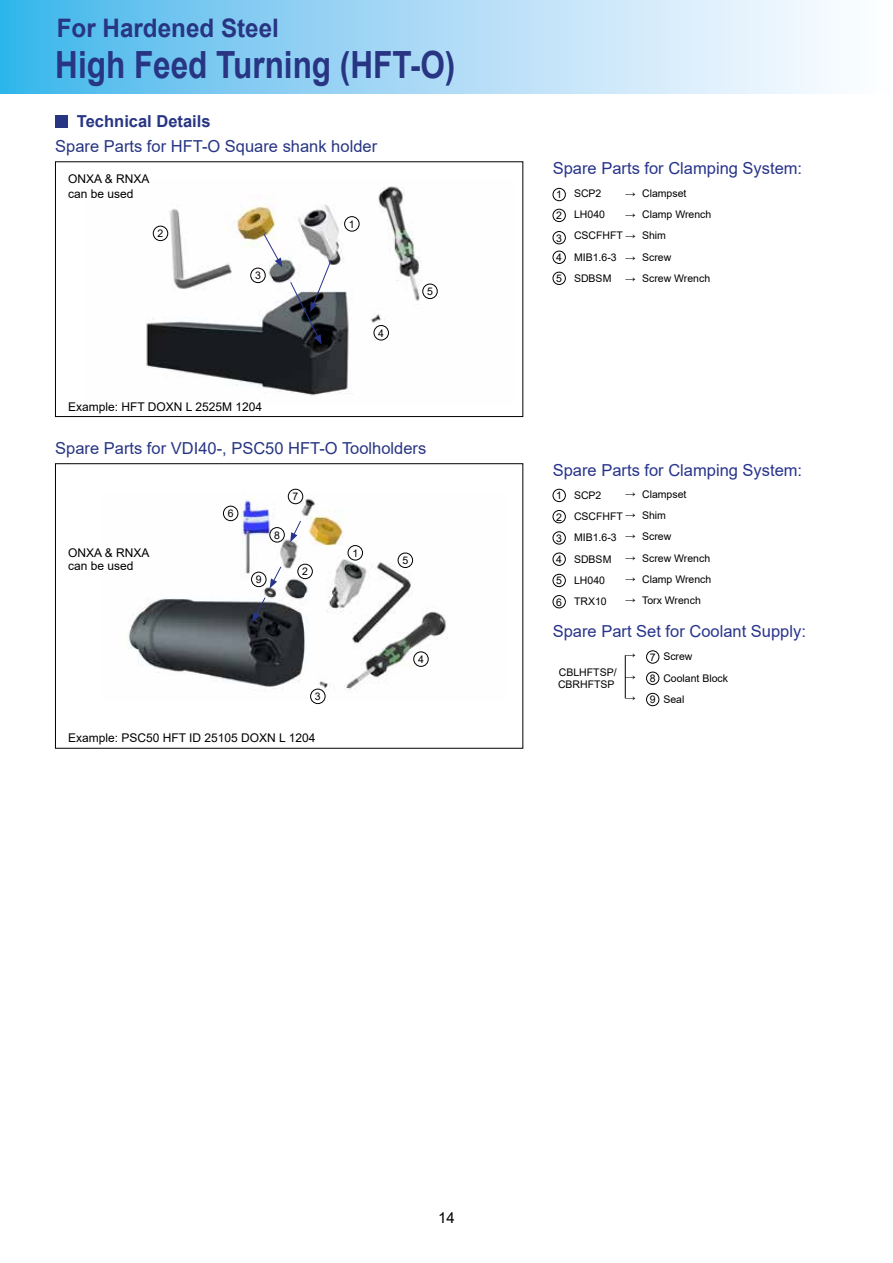
<style>
.page{position:relative;width:893px;height:1263px;background:#fff}
.page>*{position:absolute;margin:0;border:0;box-sizing:border-box;transform-origin:0 0}
.t1{font:700 37.5px "Arial";color:#283583;scale:.84 1}
.t2{font:700 25.5px "Arial";color:#283583;scale:.95 1}
.t3{font:16.5px "Arial";color:#28348b}
.t4{font:16.5px "Arial";color:#283583}
.t5{font:700 16.5px "Arial";color:#283583}
.t6{font:15px "Arial";color:#000}
.t7{font:12px "Arial";color:#000}
.t8{font:10.5px/21.3px "Arial";color:#000}
</style>
<div class="page">
<svg style="left:0;top:0;width:830px;height:94px;background:#a2d8f5"></svg>
<div style="left:55px;top:115px;width:13px;height:13px;background:#283583"></div>
<img style="left:128px;top:493px;width:318px;height:207px">
<img style="left:146px;top:186px;width:292px;height:210px">
<div style="left:55px;top:162px;width:468px;height:255px;border:1px solid #000"></div>
<div style="left:55px;top:463px;width:468px;height:285px;border:1px solid #000"></div>
<div style="left:344px;top:216px;width:15px;height:15px;border:1px solid #000;border-radius:50%"></div>
<div style="left:348px;top:545px;width:15px;height:15px;border:1px solid #000;border-radius:50%"></div>
<div style="left:153px;top:226px;width:15px;height:15px;border:1px solid #000;border-radius:50%"></div>
<div style="left:298px;top:564px;width:15px;height:15px;border:1px solid #000;border-radius:50%"></div>
<div style="left:251px;top:268px;width:14px;height:15px;border:1px solid #000;border-radius:50%"></div>
<div style="left:310px;top:689px;width:15px;height:15px;border:1px solid #000;border-radius:50%"></div>
<div style="left:374px;top:325px;width:15px;height:15px;border:1px solid #000;border-radius:50%"></div>
<div style="left:414px;top:652px;width:14px;height:14px;border:1px solid #000;border-radius:50%"></div>
<div style="left:423px;top:284px;width:14px;height:15px;border:1px solid #000;border-radius:50%"></div>
<div style="left:398px;top:553px;width:15px;height:15px;border:1px solid #000;border-radius:50%"></div>
<div style="left:223px;top:506px;width:15px;height:15px;border:1px solid #000;border-radius:50%"></div>
<div style="left:288px;top:489px;width:15px;height:15px;border:1px solid #000;border-radius:50%"></div>
<div style="left:270px;top:527px;width:14px;height:15px;border:1px solid #000;border-radius:50%"></div>
<div style="left:251px;top:572px;width:15px;height:15px;border:1px solid #000;border-radius:50%"></div>
<svg style="left:290px;top:520px;width:12px;height:22px"></svg>
<svg style="left:270px;top:566px;width:12px;height:22px"></svg>
<svg style="left:252px;top:597px;width:14px;height:25px"></svg>
<div style="left:553px;top:188px;width:13px;height:13px;border:1px solid #000;border-radius:50%"></div>
<div style="left:553px;top:209px;width:13px;height:13px;border:1px solid #000;border-radius:50%"></div>
<div style="left:553px;top:231px;width:13px;height:13px;border:1px solid #000;border-radius:50%"></div>
<div style="left:553px;top:251px;width:13px;height:13px;border:1px solid #000;border-radius:50%"></div>
<div style="left:553px;top:272px;width:13px;height:13px;border:1px solid #000;border-radius:50%"></div>
<div style="left:553px;top:489px;width:13px;height:13px;border:1px solid #000;border-radius:50%"></div>
<div style="left:553px;top:510px;width:13px;height:13px;border:1px solid #000;border-radius:50%"></div>
<div style="left:553px;top:531px;width:13px;height:13px;border:1px solid #000;border-radius:50%"></div>
<div style="left:553px;top:553px;width:13px;height:13px;border:1px solid #000;border-radius:50%"></div>
<div style="left:553px;top:574px;width:13px;height:13px;border:1px solid #000;border-radius:50%"></div>
<div style="left:553px;top:595px;width:13px;height:13px;border:1px solid #000;border-radius:50%"></div>
<div style="left:646px;top:651px;width:13px;height:12px;border:1px solid #000;border-radius:50%"></div>
<div style="left:646px;top:672px;width:13px;height:13px;border:1px solid #000;border-radius:50%"></div>
<div style="left:646px;top:693px;width:13px;height:13px;border:1px solid #000;border-radius:50%"></div>
<hr style="left:625px;top:655px;width:1px;height:43px;background:#000">
<svg style="left:263px;top:233px;width:19px;height:35px"></svg>
<svg style="left:290px;top:260px;width:42px;height:84px"></svg>
<h2 class="t2" style="left:57px;top:10px;width:235px">For Hardened Steel</h2>
<h1 class="t1" style="left:55px;top:39px;width:478px">High Feed Turning (HFT-O)</h1>
<h3 class="t5" style="left:77px;top:109px;width:135px">Technical Details</h3>
<h3 class="t4" style="left:55px;top:135px;width:323px">Spare Parts for HFT-O Square shank holder</h3>
<p class="t7" style="left:68px;top:171px;width:83px">ONXA &amp; RNXA</p>
<p class="t7" style="left:68px;top:185px;width:67px">can be used</p>
<p class="t8" style="left:158px;top:223px;width:7px">2</p>
<p class="t8" style="left:255px;top:265px;width:7px">3</p>
<p class="t7" style="left:68px;top:398px;width:196px">Example: HFT DOXN L 2525M 1204</p>
<p class="t8" style="left:349px;top:213px;width:7px">1</p>
<p class="t8" style="left:378px;top:322px;width:7px">4</p>
<p class="t8" style="left:427px;top:281px;width:7px">5</p>
<h3 class="t4" style="left:55px;top:437px;width:373px">Spare Parts for VDI40-, PSC50 HFT-O Toolholders</h3>
<p class="t7" style="left:68px;top:545px;width:83px">ONXA &amp; RNXA</p>
<p class="t7" style="left:68px;top:558px;width:67px">can be used</p>
<p class="t8" style="left:228px;top:503px;width:7px">6</p>
<p class="t8" style="left:274px;top:524px;width:7px">8</p>
<p class="t8" style="left:256px;top:569px;width:7px">9</p>
<p class="t8" style="left:293px;top:486px;width:7px">7</p>
<p class="t8" style="left:302px;top:561px;width:7px">2</p>
<p class="t8" style="left:352px;top:542px;width:7px">1</p>
<p class="t8" style="left:315px;top:686px;width:7px">3</p>
<p class="t7" style="left:68px;top:730px;width:249px">Example: PSC50 HFT ID 25105 DOXN L 1204</p>
<p class="t8" style="left:402px;top:550px;width:7px">5</p>
<p class="t8" style="left:418px;top:648px;width:7px">4</p>
<h3 class="t3" style="left:553px;top:156px;width:251px">Spare Parts for Clamping System:</h3>
<p class="t8" style="left:556px;top:184px;width:7px;line-height:20.9px">1<br>2</p>
<p class="t8" style="left:556px;top:228px;width:7px;line-height:19.5px">3<br>4</p>
<p class="t8" style="left:556px;top:268px;width:7px">5</p>
<p class="t8" style="left:574px;top:182px;width:63px">SCP2<br>LH040<br>CSCFHFT →<br>MIB1.6-3<br>SDBSM</p>
<p class="t8" style="left:642px;top:182px;width:71px">Clampset<br>Clamp Wrench<br>Shim<br>Screw<br>Screw Wrench</p>
<p class="t8" style="left:625px;top:182px;width:12px">→ →</p>
<p class="t8" style="left:625px;top:246px;width:12px">→ →</p>
<h3 class="t3" style="left:553px;top:458px;width:251px">Spare Parts for Clamping System:</h3>
<p class="t8" style="left:556px;top:485px;width:7px;text-align:justify">1<br>2<br>3<br>4<br>5<br>6</p>
<p class="t8" style="left:642px;top:483px;width:71px">Clampset<br>Shim<br>Screw<br>Screw Wrench<br>Clamp Wrench<br>Torx Wrench</p>
<p class="t8" style="left:574px;top:484px;width:50px">SCP2<br>CSCFHFT<br>MIB1.6-3<br>SDBSM<br>LH040<br>TRX10</p>
<p class="t8" style="left:625px;top:482px;width:12px;text-align:justify">→ → → → →</p>
<p class="t8" style="left:625px;top:589px;width:12px">→</p>
<h3 class="t3" style="left:553px;top:620px;width:255px">Spare Part Set for Coolant Supply:</h3>
<p class="t8" style="left:558px;top:666px;width:60px;line-height:12.6px">CBLHFTSP/<br>CBRHFTSP</p>
<p class="t8" style="left:625px;top:644px;width:12px;text-align:justify">→ → →</p>
<p class="t8" style="left:650px;top:646px;width:7px;text-align:justify">7<br>8<br>9</p>
<p class="t8" style="left:663px;top:646px;width:66px">Screw<br>Coolant Block<br>Seal</p>
<h3 class="t6" style="left:438px;top:1207px;width:18px">14</h3>
</div>
